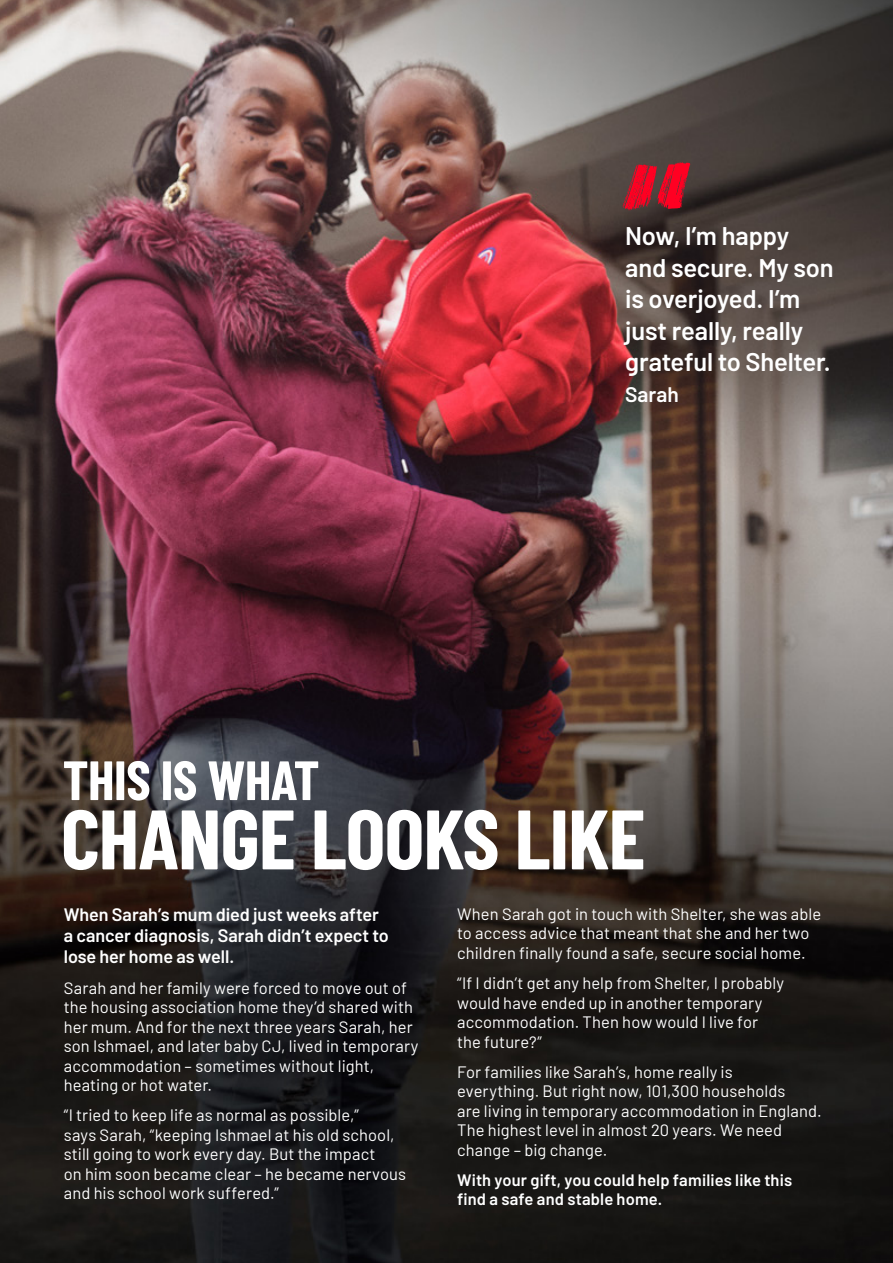
<style>
.page{position:relative;width:893px;height:1263px;background:#fff}
.page>*{position:absolute;margin:0;border:0;box-sizing:border-box;transform-origin:0 0}
.t1{font:197.7px "Shelter Activist";color:#f02}
.t2{font:700 84.15px "Barlow Condensed";letter-spacing:-.01em;color:#fff}
.t3{font:700 55.2px "Barlow Condensed";letter-spacing:-.01em;color:#fff}
.t4{font:600 25.5px/31.5px "Barlow";letter-spacing:-.005em;color:#fff}
.t5{font:600 21px "Barlow";color:#fff}
.t6{font:600 18px/21px "Barlow";letter-spacing:-.005em;color:#fff}
.t7{font:16.5px/19.5px "Barlow";letter-spacing:.005em;color:#fff}
.t8{font:600 16.5px/19.5px "Barlow";letter-spacing:.01em;color:#fff}
</style>
<div class="page">
<img style="left:0;top:0;width:893px;height:1263px">
<h1 class="t1" style="left:619px;top:142px;width:75px">"</h1>
<h3 class="t4" style="left:625px;top:218px;width:210px">Now, I’m happy and secure. My son is overjoyed. I’m just really, really grateful to Shelter.</h3>
<p class="t5" style="left:625px;top:379px;width:55px">Sarah</p>
<h3 class="t3" style="left:63px;top:741px;width:258px">THIS IS WHAT</h3>
<h2 class="t2" style="left:61px;top:779px;width:586px">CHANGE LOOKS LIKE</h2>
<p class="t6" style="left:64px;top:903px;width:326px">When Sarah’s mum died just weeks after a cancer diagnosis, Sarah didn’t expect to lose her home as well.</p>
<p class="t7" style="left:64px;top:976px;width:356px">Sarah and her family were forced to move out of the housing association home they’d shared with her mum. And for the next three years Sarah, her son Ishmael, and later baby CJ, lived in temporary accommodation – sometimes without light, heating or hot water.</p>
<p class="t7" style="left:64px;top:1104px;width:344px">“I tried to keep life as normal as possible,”<br>says Sarah, “keeping Ishmael at his old school, still going to work every day. But the impact<br>on him soon became clear – he became nervous and his school work suffered.”</p>
<p class="t7" style="left:457px;top:903px;width:366px">When Sarah got in touch with Shelter, she was able to access advice that meant that she and her two children finally found a safe, secure social home.</p>
<p class="t7" style="left:457px;top:972px;width:329px">“If I didn’t get any help from Shelter, I probably would have ended up in another temporary accommodation. Then how would I live for the future?”</p>
<p class="t7" style="left:457px;top:1061px;width:366px">For families like Sarah’s, home really is<br>everything. But right now, 101,300 households<br>are living in temporary accommodation in England.<br>The highest level in almost 20 years. We need change – big change.</p>
<p class="t8" style="left:457px;top:1169px;width:336px">With your gift, you could help families like this find a safe and stable home.</p>
</div>
